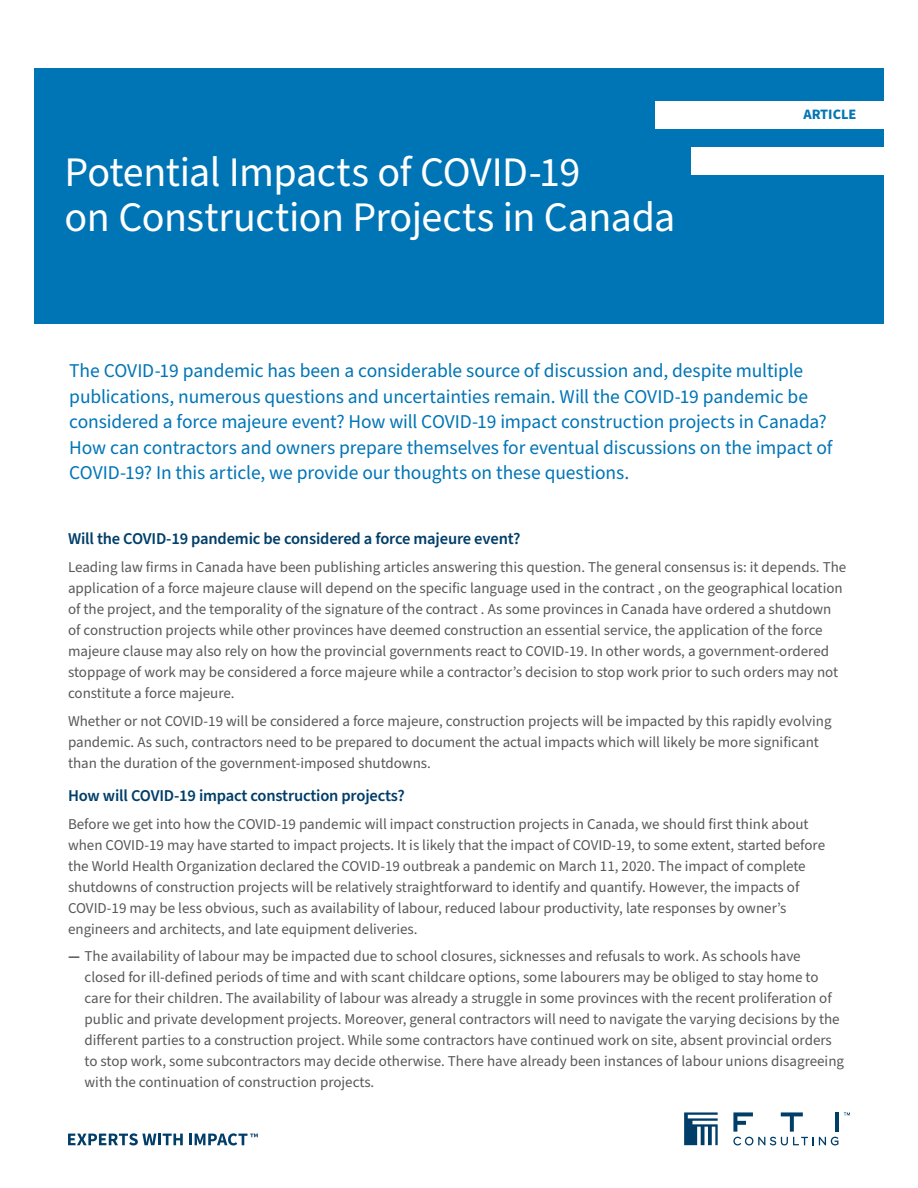
<style>
.page{position:relative;width:918px;height:1188px;background:#fff}
.page>*{position:absolute;margin:0;border:0;box-sizing:border-box;transform-origin:0 0}
.Headline{font:42px/45px "Source Sans Pro";letter-spacing:-.01em;color:#fff}
.Intro{font:19.5px/25.5px "Source Sans Pro";letter-spacing:-.005em;color:#0075b6}
.Subhead{font:600 16.5px "Source Sans Pro";letter-spacing:-.01em;color:#003e69}
.Body_Copy{font:15px/21px "Source Sans Pro";color:#57585a}
.Label{font:700 14.4px "Source Sans Pro";color:#0075b6}
.s1{font-weight:700}
</style>
<div class="page">
<div style="left:34px;top:68px;width:850px;height:255px;background:#0075b6"></div>
<div style="left:655px;top:101px;width:229px;height:28px;background:#fff"></div>
<div style="left:691px;top:147px;width:193px;height:27px;background:#fff"></div>
<svg style="left:68px;top:1133px;width:115px;height:12px"></svg>
<svg style="left:189px;top:1133px;width:69px;height:12px"></svg>
<svg style="left:684px;top:1112px;width:34px;height:33px"></svg>
<svg style="left:844px;top:1112px;width:6px;height:3px"></svg>
<hr style="left:835px;top:1112px;width:4px;height:20px;background:#003e69">
<svg style="left:733px;top:1112px;width:105px;height:33px"></svg>
<p class="Headline" style="left:65px;top:151px;width:612px">Potential Impacts of COVID-19<br>on Construction Projects in Canada</p>
<p class="Label" style="left:803px;top:105px;width:55px">ARTICLE</p>
<p class="Intro" style="left:69px;top:359px;width:765px">The COVID-19 pandemic has been a considerable source of discussion and, despite multiple publications, numerous questions and uncertainties remain. Will the COVID-19 pandemic be considered a force majeure event? How will COVID-19 impact construction projects in Canada?<br>How can contractors and owners prepare themselves for eventual discussions on the impact of COVID-19? In this article, we provide our thoughts on these questions.</p>
<p class="Subhead" style="left:68px;top:528px;width:454px">Will the COVID-19 pandemic be considered a force majeure event?</p>
<p class="Body_Copy" style="left:68px;top:557px;width:780px">Leading law firms in Canada have been publishing articles answering this question. The general consensus is: it depends. The application of a force majeure clause will depend on the specific language used in the contract , on the geographical location of the project, and the temporality of the signature of the contract . As some provinces in Canada have ordered a shutdown of construction projects while other provinces have deemed construction an essential service, the application of the force majeure clause may also rely on how the provincial governments react to COVID-19. In other words, a government-ordered stoppage of work may be considered a force majeure while a contractor’s decision to stop work prior to such orders may not constitute a force majeure.</p>
<p class="Body_Copy" style="left:68px;top:711px;width:765px">Whether or not COVID-19 will be considered a force majeure, construction projects will be impacted by this rapidly evolving pandemic. As such, contractors need to be prepared to document the actual impacts which will likely be more significant than the duration of the government-imposed shutdowns.</p>
<p class="Subhead" style="left:68px;top:784px;width:338px">How will COVID-19 impact construction projects?</p>
<p class="Body_Copy" style="left:68px;top:814px;width:759px">Before we get into how the COVID-19 pandemic will impact construction projects in Canada, we should first think about when COVID-19 may have started to impact projects. It is likely that the impact of COVID-19, to some extent, started before the World Health Organization declared the COVID-19 outbreak a pandemic on March 11, 2020. The impact of complete shutdowns of construction projects will be relatively straightforward to identify and quantify. However, the impacts of COVID-19 may be less obvious, such as availability of labour, reduced labour productivity, late responses by owner’s engineers and architects, and late equipment deliveries.</p>
<p class="Body_Copy" style="left:85px;top:946px;width:761px;text-indent:-16px"><span class="s1">—</span> The availability of labour may be impacted due to school closures, sicknesses and refusals to work. As schools have closed for ill-defined periods of time and with scant childcare options, some labourers may be obliged to stay home to care for their children. The availability of labour was already a struggle in some provinces with the recent proliferation of public and private development projects. Moreover, general contractors will need to navigate the varying decisions by the different parties to a construction project. While some contractors have continued work on site, absent provincial orders to stop work, some subcontractors may decide otherwise. There have already been instances of labour unions disagreeing with the continuation of construction projects.</p>
</div>
